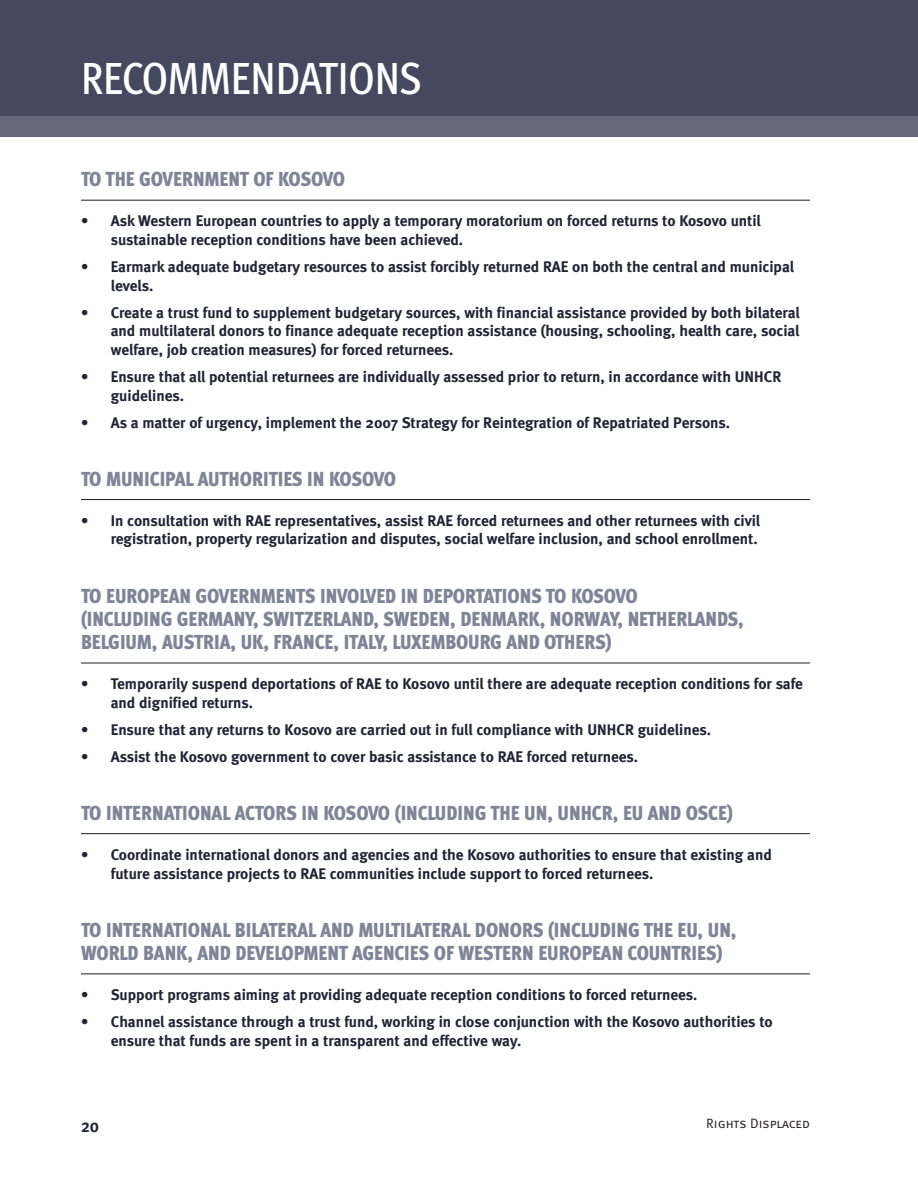
<style>
.page{position:relative;width:918px;height:1188px;background:#fff}
.page>*{position:absolute;margin:0;border:0;box-sizing:border-box;transform-origin:0 0}
.t1{font:500 45px "Meta Cond";letter-spacing:-.01em;color:#fff}
.t2{font:900 20.25px/23.2px "Meta Cond";color:#7f8596}
.t3{font:700 18px "Meta Cond";color:#212234}
.t4{font:700 15.3px/18.8px "Meta";color:#212234}
.t5{font:13.5px "Meta Normal Caps";color:#231f20}
</style>
<div class="page">
<hr style="left:81px;top:200px;width:729px;height:1px;background:#231f20">
<hr style="left:81px;top:499px;width:729px;height:1px;background:#231f20">
<hr style="left:81px;top:663px;width:729px;height:1px;background:#231f20">
<hr style="left:81px;top:833px;width:729px;height:1px;background:#231f20">
<hr style="left:81px;top:973px;width:729px;height:1px;background:#231f20">
<div style="left:0;top:115px;width:918px;height:21px;background:#67677b"></div>
<div style="left:0;top:0;width:918px;height:115px;background:#454960"></div>
<h1 class="t1" style="left:81px;top:61px;width:343px">RECOMMENDATIONS</h1>
<h2 class="t2" style="left:81px;top:170px;width:265px">TO THE GOVERNMENT OF KOSOVO</h2>
<p class="t4" style="left:111px;top:213px;width:652px;text-indent:-30px">• Ask Western European countries to apply a temporary moratorium on forced returns to Kosovo until sustainable reception conditions have been achieved.</p>
<p class="t4" style="left:111px;top:259px;width:685px;text-indent:-30px">• Earmark adequate budgetary resources to assist forcibly returned RAE on both the central and municipal levels.</p>
<p class="t4" style="left:111px;top:304px;width:691px;text-align:justify;text-indent:-30px">• Create a trust fund to supplement budgetary sources, with financial assistance provided by both bilateral and multilateral donors to finance adequate reception assistance (housing, schooling, health care, social welfare, job creation measures) for forced returnees.</p>
<p class="t4" style="left:111px;top:369px;width:672px;text-indent:-30px">• Ensure that all potential returnees are individually assessed prior to return, in accordance with UNHCR guidelines.</p>
<p class="t4" style="left:81px;top:414px;width:651px">• As a matter of urgency, implement the 2007 Strategy for Reintegration of Repatriated Persons.</p>
<h2 class="t2" style="left:81px;top:469px;width:317px">TO MUNICIPAL AUTHORITIES IN KOSOVO</h2>
<p class="t4" style="left:81px;top:512px;width:681px;text-align:right">• In consultation with RAE representatives, assist RAE forced returnees and other returnees with civil registration, property regularization and disputes, social welfare inclusion, and school enrollment.</p>
<h2 class="t2" style="left:81px;top:586px;width:664px">TO EUROPEAN GOVERNMENTS INVOLVED IN DEPORTATIONS TO KOSOVO<br>(INCLUDING GERMANY, SWITZERLAND, SWEDEN, DENMARK, NORWAY, NETHERLANDS,<br>BELGIUM, AUSTRIA, UK, FRANCE, ITALY, LUXEMBOURG AND OTHERS)</h2>
<p class="t4" style="left:111px;top:676px;width:694px;text-indent:-30px">• Temporarily suspend deportations of RAE to Kosovo until there are adequate reception conditions for safe and dignified returns.</p>
<p class="t4" style="left:81px;top:721px;width:632px">• Ensure that any returns to Kosovo are carried out in full compliance with UNHCR guidelines.</p>
<p class="t4" style="left:81px;top:748px;width:559px">• Assist the Kosovo government to cover basic assistance to RAE forced returnees.</p>
<h2 class="t2" style="left:81px;top:803px;width:653px">TO INTERNATIONAL ACTORS IN KOSOVO (INCLUDING THE UN, UNHCR, EU AND OSCE)</h2>
<p class="t4" style="left:111px;top:846px;width:663px;text-indent:-30px">• Coordinate international donors and agencies and the Kosovo authorities to ensure that existing and future assistance projects to RAE communities include support to forced returnees.</p>
<h2 class="t2" style="left:81px;top:920px;width:657px">TO INTERNATIONAL BILATERAL AND MULTILATERAL DONORS (INCLUDING THE EU, UN,<br>WORLD BANK, AND DEVELOPMENT AGENCIES OF WESTERN EUROPEAN COUNTRIES)</h2>
<p class="t4" style="left:81px;top:987px;width:618px">• Support programs aiming at providing adequate reception conditions to forced returnees.</p>
<p class="t4" style="left:111px;top:1014px;width:663px;text-indent:-30px">• Channel assistance through a trust fund, working in close conjunction with the Kosovo authorities to ensure that funds are spent in a transparent and effective way.</p>
<p class="t3" style="left:81px;top:1119px;width:20px">20</p>
<p class="t5" style="left:706px;top:1118px;width:105px">Rights Displaced</p>
</div>
